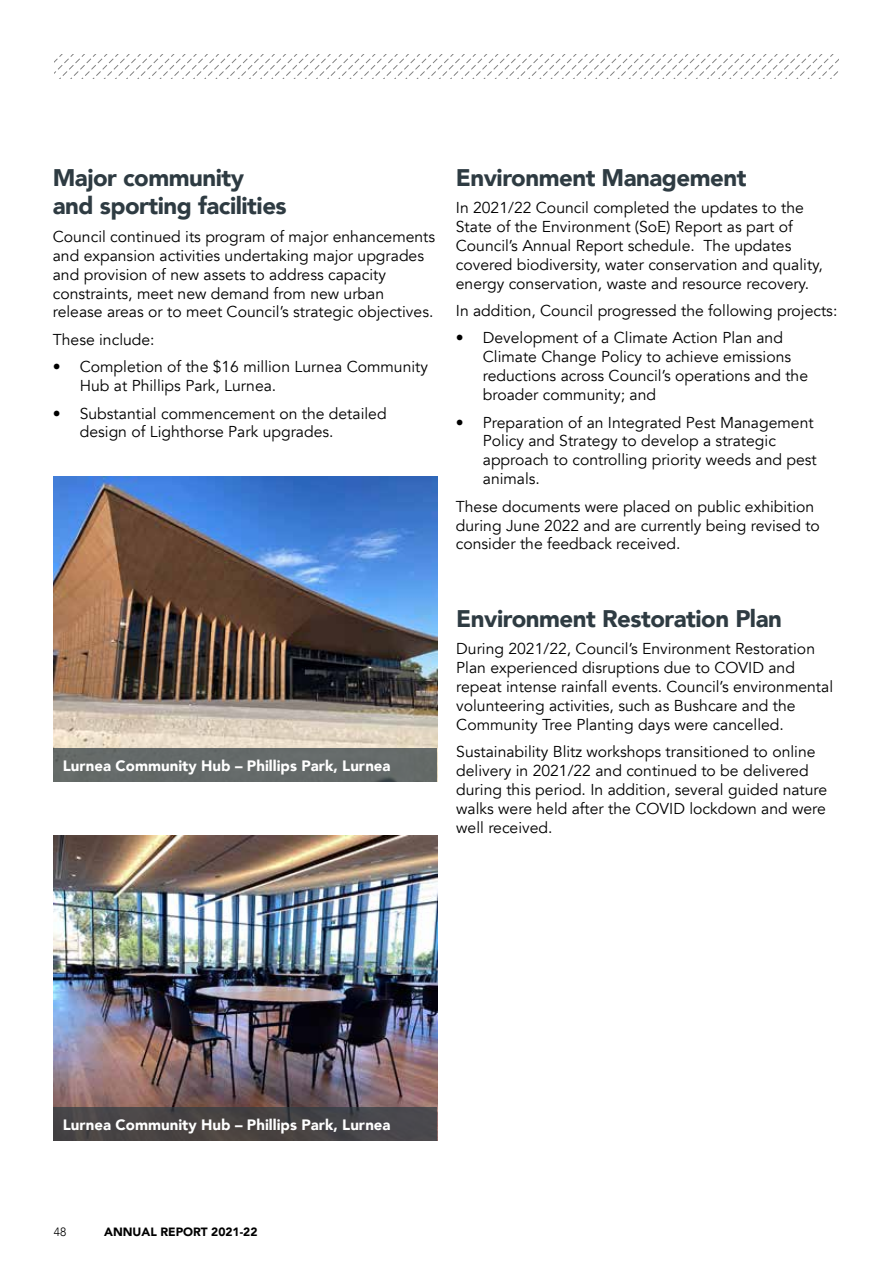
<style>
.page{position:relative;width:893px;height:1263px;background:#fff}
.page>*{position:absolute;margin:0;border:0;box-sizing:border-box;transform-origin:0 0}
.t1{font:900 24px/28.8px "Avenir";letter-spacing:-.02em;color:#2e3b42}
.t2{font:15.75px/18.9px "Avenir";color:#000}
.t3{font:900 15px "Avenir";color:#fff}
.t4{font:900 12px "Avenir";color:#000}
.t5{font:300 12px "Avenir";color:#000}
</style>
<div class="page">
<svg style="left:54px;top:54px;width:785px;height:25px"></svg>
<img style="left:54px;top:477px;width:383px;height:271px">
<div style="left:54px;top:748px;width:383px;height:34px;background:#656a69"></div>
<img style="left:54px;top:836px;width:383px;height:270px">
<div style="left:54px;top:1106px;width:383px;height:34px;background:#484445"></div>
<h1 class="t1" style="left:53px;top:162px;width:235px">Major community and sporting facilities</h1>
<p class="t2" style="left:53px;top:227px;width:384px">Council continued its program of major enhancements and expansion activities undertaking major upgrades and provision of new assets to address capacity constraints, meet new demand from new urban release areas or to meet Council’s strategic objectives.</p>
<p class="t2" style="left:53px;top:330px;width:103px">These include:</p>
<p class="t2" style="left:80px;top:358px;width:350px;text-indent:-27px">• Completion of the $16 million Lurnea Community<br>Hub at Phillips Park, Lurnea.</p>
<p class="t2" style="left:80px;top:404px;width:308px;text-indent:-27px">• Substantial commencement on the detailed design of Lighthorse Park upgrades.</p>
<h1 class="t1" style="left:456px;top:162px;width:292px">Environment Management</h1>
<p class="t2" style="left:456px;top:198px;width:368px">In 2021/22 Council completed the updates to the State of the Environment (SoE) Report as part of Council’s Annual Report schedule. The updates covered biodiversity, water conservation and quality, energy conservation, waste and resource recovery.</p>
<p class="t2" style="left:456px;top:301px;width:383px">In addition, Council progressed the following projects:</p>
<p class="t2" style="left:483px;top:329px;width:327px;text-indent:-27px">• Development of a Climate Action Plan and Climate Change Policy to achieve emissions reductions across Council’s operations and the broader community; and</p>
<p class="t2" style="left:483px;top:413px;width:335px;text-indent:-27px">• Preparation of an Integrated Pest Management Policy and Strategy to develop a strategic approach to controlling priority weeds and pest animals.</p>
<p class="t2" style="left:456px;top:497px;width:366px">These documents were placed on public exhibition during June 2022 and are currently being revised to consider the feedback received.</p>
<p class="t3" style="left:63px;top:753px;width:329px">Lurnea Community Hub – Phillips Park, Lurnea</p>
<h1 class="t1" style="left:456px;top:604px;width:327px">Environment Restoration Plan</h1>
<p class="t2" style="left:456px;top:640px;width:378px">During 2021/22, Council’s Environment Restoration Plan experienced disruptions due to COVID and repeat intense rainfall events. Council’s environmental volunteering activities, such as Bushcare and the Community Tree Planting days were cancelled.</p>
<p class="t2" style="left:456px;top:743px;width:373px">Sustainability Blitz workshops transitioned to online delivery in 2021/22 and continued to be delivered during this period. In addition, several guided nature walks were held after the COVID lockdown and were well received.</p>
<p class="t3" style="left:63px;top:1111px;width:329px">Lurnea Community Hub – Phillips Park, Lurnea</p>
<p class="t5" style="left:54px;top:1225px;width:14px">48</p>
<p class="t4" style="left:104px;top:1221px;width:155px">ANNUAL REPORT 2021-22</p>
</div>
